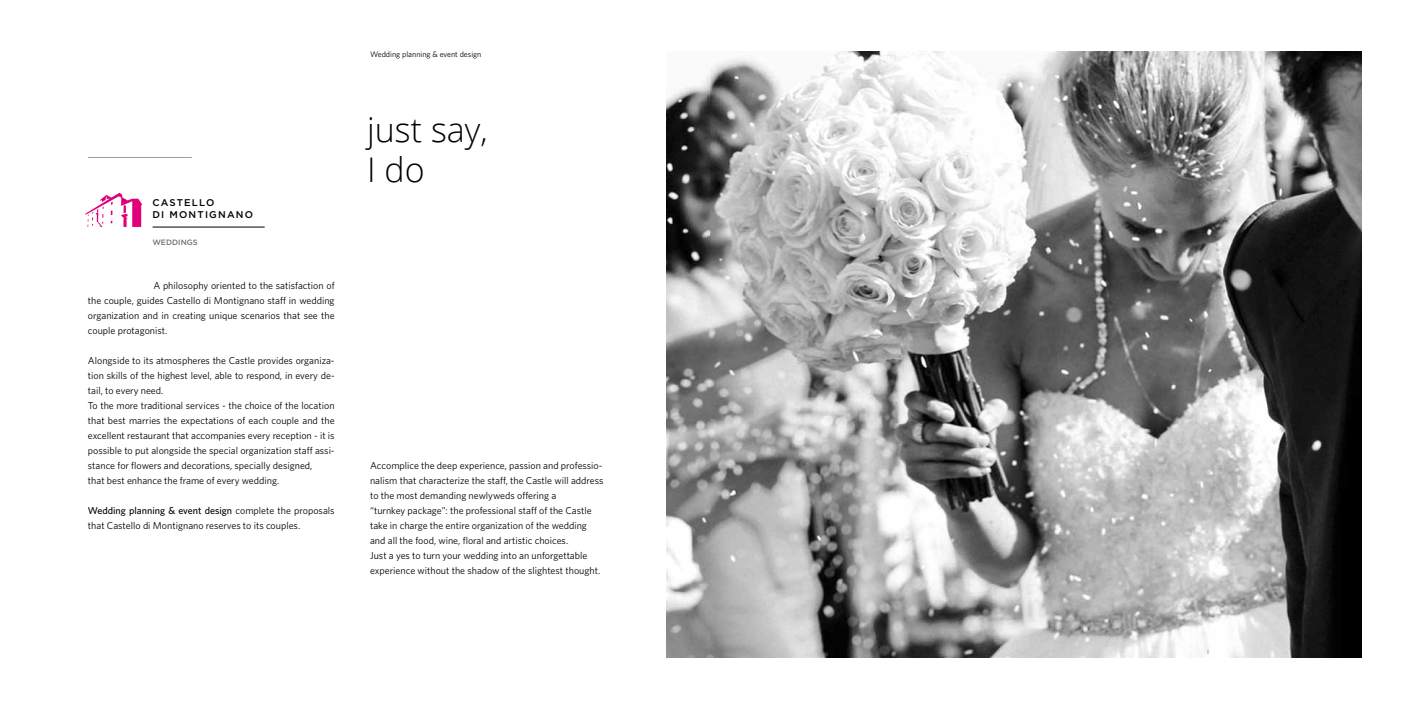
<style>
.page{position:relative;width:1418px;height:709px;background:#fff}
.page>*{position:absolute;margin:0;border:0;box-sizing:border-box;transform-origin:0 0}
.t1{font:300 34px/40.7px "Open Sans";color:#000}
.t2{font:10px/15px "Whitney HTF";color:#000}
.t3{font:500 9.8px/11.7px "Gotham HTF";letter-spacing:.12em;color:#000}
.t4{font:8px "Whitney HTF";color:#000}
.t5{font:500 7.7px "Gotham HTF";color:#707172}
.s1{font-weight:500}
</style>
<div class="page">
<hr style="left:88px;top:157px;width:104px;height:1px;background:#9c9e9f">
<img style="left:709px;top:51px;width:652px;height:607px">
<svg style="left:666px;top:74px;width:43px;height:584px;background:#858585"></svg>
<svg style="left:85px;top:192px;width:57px;height:35px"></svg>
<hr style="left:153px;top:227px;width:112px;height:1px;background:#000">
<p class="t3" style="left:152px;top:196px;width:102px">CASTELLO<br>DI MONTIGNANO</p>
<p class="t5" style="left:152px;top:238px;width:47px">WEDDINGS</p>
<p class="t2" style="left:88px;top:277px;width:248px;text-align:justify;text-indent:65px">A philosophy oriented to the satisfaction of the couple, guides Castello di Montignano staff in wedding organization and in creating unique scenarios that see the couple protagonist.</p>
<p class="t2" style="left:88px;top:352px;width:248px">Alongside to its atmospheres the Castle provides organiza&shy;tion skills of the highest level, able to respond, in every de&shy;tail, to every need.<br>To the more traditional services - the choice of the location that best marries the expectations of each couple and the excellent restaurant that accompanies every reception - it is possible to put alongside the special organization staff assi&shy;stance for flowers and decorations, specially designed,<br>that best enhance the frame of every wedding.</p>
<p class="t2" style="left:88px;top:502px;width:248px"><span class="s1">Wedding planning &amp; event design</span> complete the proposals that Castello di Montignano reserves to its couples.</p>
<p class="t4" style="left:370px;top:50px;width:113px">Wedding planning &amp; event design</p>
<h1 class="t1" style="left:367px;top:108px;width:122px">just say,<br>I do</h1>
<p class="t2" style="left:370px;top:457px;width:235px">Accomplice the deep experience, passion and professio&shy;nalism that characterize the staff, the Castle will address to the most demanding newlyweds offering a<br>“turnkey package”: the professional staff of the Castle take in charge the entire organization of the wedding and all the food, wine, floral and artistic choices.<br>Just a yes to turn your wedding into an unforgettable experience without the shadow of the slightest thought.</p>
</div>
